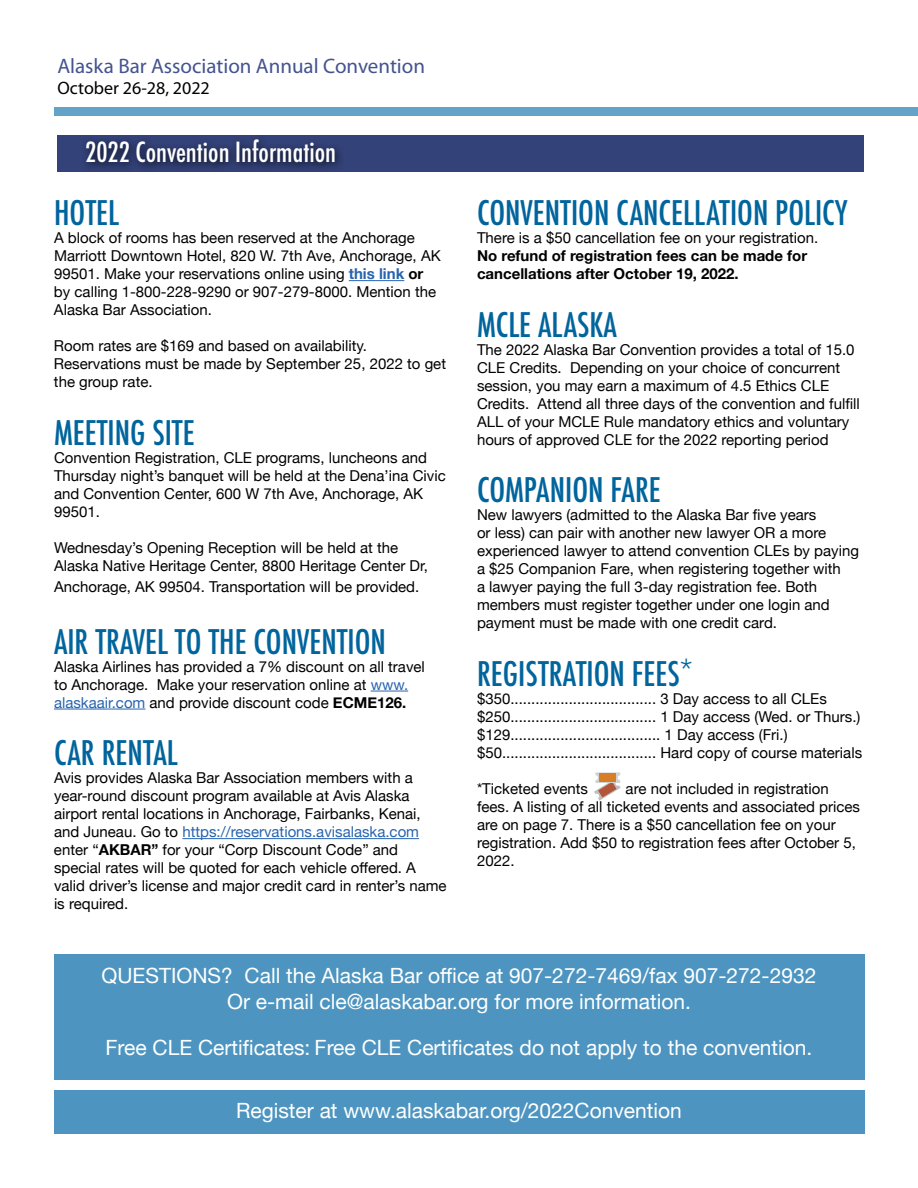
<style>
.page{position:relative;width:918px;height:1188px;background:#fff}
.page>*{position:absolute;margin:0;border:0;box-sizing:border-box;transform-origin:0 0}
.t1{font:500 condensed 33px "Futura";color:#00649d}
.t2{font:500 condensed 27px "Futura";color:#fff}
.t3{font:21px/25.2px "Helvetica Neue";color:#fff;text-align:center}
.t4{font:21px "Myriad Pro";color:#455390}
.t5{font:18px "Myriad Pro";color:#000}
.t6{font:15px/18px "Helvetica Neue";color:#000}
.t7{font:700 15px/18px "Helvetica Neue";color:#000}
.s1{font-weight:700;color:#2764af}
.s2{font-weight:700}
.s3{color:#2764af}
</style>
<div class="page">
<div style="left:54px;top:1091px;width:810px;height:43px;background:#4d95c0"></div>
<div style="left:57px;top:135px;width:807px;height:37px;background:#334279"></div>
<div style="left:81px;top:133px;width:265px;height:39px;background:#000;opacity:.75"></div>
<div style="left:54px;top:107px;width:864px;height:9px;background:#64a3c8"></div>
<div style="left:54px;top:955px;width:810px;height:125px;background:#4d95c0"></div>
<hr style="left:349px;top:280px;width:55px;height:1px;background:#2764af">
<hr style="left:371px;top:691px;width:37px;height:1px;background:#2764af">
<hr style="left:54px;top:709px;width:91px;height:1px;background:#2764af">
<hr style="left:182px;top:838px;width:237px;height:1px;background:#2764af">
<svg style="left:594px;top:772px;width:27px;height:29px"></svg>
<div style="left:600px;top:774px;width:16px;height:8px;background:#d77e27"></div>
<h3 class="t4" style="left:57px;top:58px;width:369px">Alaska Bar Association Annual Convention</h3>
<p class="t5" style="left:57px;top:81px;width:154px">October 26-28, 2022</p>
<h2 class="t2" style="left:85px;top:140px;width:252px">2022 Convention Information</h2>
<h1 class="t1" style="left:54px;top:197px;width:67px">HOTEL</h1>
<p class="t6" style="left:54px;top:230px;width:388px">A block of rooms has been reserved at the Anchorage Marriott Downtown Hotel, 820 W. 7th Ave, Anchorage, AK 99501. Make your reservations online using <span class="s1">this link</span> <span class="s2">or </span>by calling 1-800-228-9290 or 907-279-8000. Mention the Alaska Bar Association.</p>
<p class="t6" style="left:54px;top:338px;width:394px">Room rates are $169 and based on availability.<br>Reservations must be made by September 25, 2022 to get the group rate.</p>
<h1 class="t1" style="left:54px;top:417px;width:142px">MEETING SITE</h1>
<p class="t6" style="left:54px;top:449px;width:393px">Convention Registration, CLE programs, luncheons and Thursday night’s banquet will be held at the Dena’ina Civic and Convention Center, 600 W 7th Ave, Anchorage, AK 99501.</p>
<p class="t6" style="left:54px;top:539px;width:375px">Wednesday’s Opening Reception will be held at the<br>Alaska Native Heritage Center, 8800 Heritage Center Dr,</p>
<p class="t6" style="left:54px;top:579px;width:367px">Anchorage, AK 99504. Transportation will be provided.</p>
<h1 class="t1" style="left:54px;top:626px;width:334px">AIR TRAVEL TO THE CONVENTION</h1>
<p class="t6" style="left:54px;top:658px;width:372px">Alaska Airlines has provided a 7% discount on all travel to Anchorage. Make your reservation online at <span class="s3">www. alaskaair.com</span> and provide discount code <span class="s2">ECME126.</span></p>
<h1 class="t1" style="left:54px;top:737px;width:125px">CAR RENTAL</h1>
<p class="t6" style="left:54px;top:770px;width:394px">Avis provides Alaska Bar Association members with a year-round discount program available at Avis Alaska airport rental locations in Anchorage, Fairbanks, Kenai, and Juneau. Go to <span class="s3">https://reservations.avisalaska.com </span>enter “<span class="s2">AKBAR”</span> for your “Corp Discount Code” and special rates will be quoted for each vehicle offered. A valid driver’s license and major credit card in renter’s name is required.</p>
<h1 class="t1" style="left:477px;top:197px;width:372px">CONVENTION CANCELLATION POLICY</h1>
<p class="t6" style="left:477px;top:230px;width:343px">There is a $50 cancellation fee on your registration.</p>
<p class="t7" style="left:477px;top:248px;width:332px">No refund of registration fees can be made for cancellations after October 19, 2022.</p>
<h1 class="t1" style="left:477px;top:309px;width:141px">MCLE ALASKA</h1>
<p class="t6" style="left:477px;top:341px;width:384px">The 2022 Alaska Bar Convention provides a total of 15.0<br>CLE Credits. Depending on your choice of concurrent session, you may earn a maximum of 4.5 Ethics CLE Credits. Attend all three days of the convention and fulfill ALL of your MCLE Rule mandatory ethics and voluntary hours of approved CLE for the 2022 reporting period</p>
<h1 class="t1" style="left:477px;top:475px;width:185px">COMPANION FARE</h1>
<p class="t6" style="left:477px;top:507px;width:383px">New lawyers (admitted to the Alaska Bar five years<br>or less) can pair with another new lawyer OR a more experienced lawyer to attend convention CLEs by paying a $25 Companion Fare, when registering together with<br>a lawyer paying the full 3-day registration fee. Both members must register together under one login and payment must be made with one credit card.</p>
<h1 class="t1" style="left:477px;top:658px;width:218px">REGISTRATION FEES*</h1>
<p class="t6" style="left:477px;top:691px;width:387px">$350................................... 3 Day access to all CLEs $250................................... 1 Day access (Wed. or Thurs.) $129.................................... 1 Day access (Fri.) $50..................................... Hard copy of course materials</p>
<p class="t6" style="left:477px;top:781px;width:113px">*Ticketed events</p>
<p class="t6" style="left:477px;top:781px;width:385px;text-indent:149px">are not included in registration fees. A listing of all ticketed events and associated prices are on page 7. There is a $50 cancellation fee on your registration. Add $50 to registration fees after October 5, 2022.</p>
<h3 class="t3" style="left:101px;top:964px;width:717px">QUESTIONS? Call the Alaska Bar office at 907-272-7469/fax 907-272-2932<br>Or e-mail cle@alaskabar.org for more information.</h3>
<h3 class="t3" style="left:106px;top:1036px;width:708px">Free CLE Certificates: Free CLE Certificates do not apply to the convention.</h3>
<h3 class="t3" style="left:236px;top:1100px;width:447px">Register at www.alaskabar.org/2022Convention</h3>
</div>
